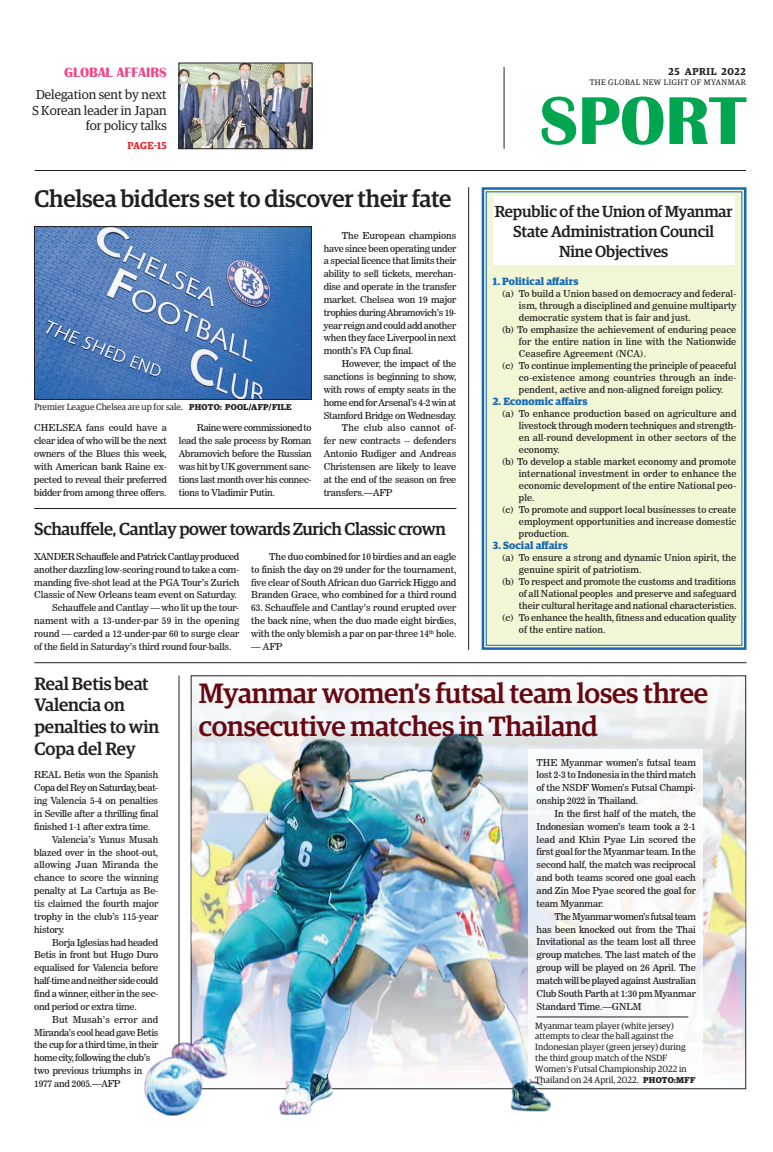
<style>
.page{position:relative;width:773px;height:1152px;background:#fff}
.page>*{position:absolute;margin:0;border:0;box-sizing:border-box;transform-origin:0 0}
.Brief_Head{font:500 28px/33.6px "Guardian Egyp";letter-spacing:-.01em;color:#670810}
.Brief_Head-2{font:500 24px "Guardian Egyp";letter-spacing:-.01em;color:#231f20}
.Brief_Head-3{font:500 18px/21.6px "Guardian Egyp";letter-spacing:-.01em;color:#231f20}
.Brief_Head-4{font:500 17.5px "Guardian Egyp";letter-spacing:-.02em;color:#231f20}
.Brief_Head-5{font:500 16px "Guardian Egyp";letter-spacing:-.01em;color:#231f20}
.t1{font:700 14px "Britannic";color:#ef488a}
.t2{font:13px/15.6px "Guardian Egyp";color:#231f20;text-align:right}
.Sub_Body{font:700 10.5px "Guardian Egyp";letter-spacing:.01em;color:#1768b4}
.t3{font:600 10px "Guardian Egyp";letter-spacing:.06em;color:#231f20}
.Spill_Style{font:600 10px "Guardian Egyp";letter-spacing:.005em;color:#ee1d23}
._2nd_Body{font:9.5px/12.9px "News 706 BT Roman C";letter-spacing:-.01em;color:#231f20;text-align:justify}
.Normal_Para{font:9.5px/12.9px "News 706 BT Roman C";letter-spacing:-.02em;color:#231f20;text-align:justify}
._2nd_Body-2{font:9.5px/12px "News 706 BT Roman C";letter-spacing:.01em;color:#231f20}
.t4{font:9px/10.8px "Guardian Egyp";color:#231f20}
.t5{font:8px "Guardian Egyp";letter-spacing:.06em;color:#231f20}
.s1{font-weight:700;font-size:8.5px}
</style>
<div class="page">
<svg style="left:541px;top:97px;width:205px;height:48px"></svg>
<hr style="left:35px;top:170px;width:711px;height:1px;background:#231f20">
<hr style="left:504px;top:67px;width:1px;height:82px;background:#231f20">
<div style="left:481px;top:187px;width:266px;height:463px;background:#f2f6d5"></div>
<div style="left:486px;top:191px;width:256px;height:455px;border:1px solid #1768b4"></div>
<div style="left:493px;top:196px;width:241px;height:68px;background:#fff"></div>
<hr style="left:468px;top:187px;width:1px;height:463px;background:#231f20">
<img style="left:36px;top:228px;width:273px;height:170px">
<div style="left:34px;top:226px;width:277px;height:174px;border:1px solid #231f20"></div>
<hr style="left:34px;top:662px;width:712px;height:1px;background:#231f20">
<img style="left:181px;top:65px;width:129px;height:82px">
<div style="left:179px;top:63px;width:133px;height:86px;border:1px solid #231f20"></div>
<img style="left:144px;top:676px;width:602px;height:441px">
<div style="left:528px;top:749px;width:174px;height:330px;background:#fff"></div>
<hr style="left:34px;top:508px;width:422px;height:1px;background:#231f20">
<hr style="left:536px;top:1017px;width:152px;height:1px;background:#231f20">
<p class="t1" style="left:64px;top:64px;width:104px">GLOBAL AFFAIRS</p>
<p class="t2" style="left:32px;top:86px;width:136px">Delegation sent by next<br>S Korean leader in Japan for policy talks</p>
<p class="Spill_Style" style="left:127px;top:138px;width:41px">PAGE-15</p>
<p class="Brief_Head-2" style="left:35px;top:181px;width:418px">Chelsea bidders set to discover their fate</p>
<p class="t4" style="left:34px;top:401px;width:259px">Premier League Chelsea are up for sale. <span class="s1">PHOTO: POOL/AFP/FILE</span></p>
<p class="Normal_Para" style="left:34px;top:422px;width:134px">CHELSEA fans could have a clear idea of who will be the next owners of the Blues this week, with American bank Raine ex&shy;pected to reveal their preferred bidder from among three offers.</p>
<p class="_2nd_Body" style="left:179px;top:422px;width:134px;text-indent:18px">Raine were commissioned to lead the sale process by Roman Abramovich before the Russian was hit by UK government sanc&shy;tions last month over his connec&shy;tions to Vladimir Putin.</p>
<p class="_2nd_Body" style="left:324px;top:229px;width:134px;text-indent:18px">The European champions have since been operating under a special licence that limits their ability to sell tickets, merchan&shy;dise and operate in the transfer market. Chelsea won 19 major trophies during Abramovich’s 19- year reign and could add another when they face Liverpool in next month’s FA Cup final.</p>
<p class="_2nd_Body" style="left:324px;top:357px;width:134px;text-indent:18px">However, the impact of the sanctions is beginning to show, with rows of empty seats in the home end for Arsenal’s 4-2 win at Stamford Bridge on Wednesday.</p>
<p class="_2nd_Body" style="left:324px;top:422px;width:134px;text-indent:18px">The club also cannot of&shy;fer new contracts -- defenders Antonio Rudiger and Andreas Christensen are likely to leave at the end of the season on free transfers.—AFP</p>
<p class="Brief_Head-4" style="left:34px;top:517px;width:413px">Schauffele, Cantlay power towards Zurich Classic crown</p>
<p class="Normal_Para" style="left:34px;top:550px;width:207px">XANDER Schauffele and Patrick Cantlay produced another dazzling low-scoring round to take a com&shy;manding five-shot lead at the PGA Tour’s Zurich Classic of New Orleans team event on Saturday.</p>
<p class="_2nd_Body" style="left:34px;top:601px;width:206px;text-indent:18px">Schauffele and Cantlay — who lit up the tour&shy;nament with a 13-under-par 59 in the opening round — carded a 12-under-par 60 to surge clear of the field in Saturday’s third round four-balls.</p>
<p class="_2nd_Body" style="left:251px;top:550px;width:206px;text-indent:18px">The duo combined for 10 birdies and an eagle to finish the day on 29 under for the tournament, five clear of South African duo Garrick Higgo and Branden Grace, who combined for a third round</p>
<p class="_2nd_Body" style="left:251px;top:601px;width:206px">63. Schauffele and Cantlay’s round erupted over the back nine, when the duo made eight birdies, with the only blemish a par on par-three 14<sup>th</sup> hole.</p>
<p class="_2nd_Body" style="left:251px;top:640px;width:32px">— AFP</p>
<p class="t3" style="left:668px;top:64px;width:79px">25 APRIL 2022</p>
<p class="t5" style="left:589px;top:76px;width:158px">THE GLOBAL NEW LIGHT OF MYANMAR</p>
<p class="Brief_Head-5" style="left:495px;top:200px;width:239px">Republic of the Union of Myanmar</p>
<p class="Brief_Head-5" style="left:513px;top:220px;width:203px">State Administration Council</p>
<p class="Brief_Head-5" style="left:559px;top:240px;width:111px">Nine Objectives</p>
<p class="Sub_Body" style="left:493px;top:273px;width:87px">1. Political affairs</p>
<p class="_2nd_Body" style="left:519px;top:287px;width:219px;line-height:12px;text-indent:-17px">(a) To build a Union based on democracy and federal&shy;ism, through a disciplined and genuine multiparty democratic system that is fair and just.</p>
<p class="_2nd_Body" style="left:519px;top:323px;width:219px;line-height:12px;text-indent:-17px">(b) To emphasize the achievement of enduring peace for the entire nation in line with the Nationwide Ceasefire Agreement (NCA).</p>
<p class="_2nd_Body" style="left:519px;top:359px;width:219px;line-height:12px;text-indent:-17px">(c) To continue implementing the principle of peaceful co-existence among countries through an inde&shy;pendent, active and non-aligned foreign policy.</p>
<p class="Sub_Body" style="left:493px;top:393px;width:96px">2. Economic affairs</p>
<p class="_2nd_Body" style="left:519px;top:407px;width:219px;line-height:12px;text-indent:-17px">(a) To enhance production based on agriculture and livestock through modern techniques and strength&shy;en all-round development in other sectors of the economy.</p>
<p class="_2nd_Body" style="left:519px;top:455px;width:219px;line-height:12px;text-indent:-17px">(b) To develop a stable market economy and promote international investment in order to enhance the economic development of the entire National peo&shy;ple.</p>
<p class="_2nd_Body" style="left:519px;top:503px;width:219px;line-height:12px;text-indent:-17px">(c) To promote and support local businesses to create employment opportunities and increase domestic production.</p>
<p class="Sub_Body" style="left:493px;top:537px;width:76px">3. Social affairs</p>
<p class="_2nd_Body-2" style="left:519px;top:551px;width:219px;text-indent:-17px">(a) To ensure a strong and dynamic Union spirit, the genuine spirit of patriotism.</p>
<p class="_2nd_Body" style="left:519px;top:575px;width:219px;line-height:12px;text-indent:-17px">(b) To respect and promote the customs and traditions of all National peoples and preserve and safeguard their cultural heritage and national characteristics.</p>
<p class="_2nd_Body" style="left:519px;top:611px;width:219px;line-height:12px;text-indent:-17px">(c) To enhance the health, fitness and education quality of the entire nation.</p>
<p class="Brief_Head-3" style="left:35px;top:671px;width:126px">Real Betis beat<br>Valencia on penalties to win<br>Copa del Rey</p>
<p class="Brief_Head" style="left:199px;top:674px;width:511px">Myanmar women’s futsal team loses three consecutive matches in Thailand</p>
<p class="_2nd_Body" style="left:536px;top:756px;width:161px">THE Myanmar women’s futsal team lost 2-3 to Indonesia in the third match of the NSDF Women’s Futsal Champi&shy;onship 2022 in Thailand.</p>
<p class="_2nd_Body" style="left:536px;top:807px;width:161px;text-indent:18px">In the first half of the match, the Indonesian women’s team took a 2-1 lead and Khin Pyae Lin scored the first goal for the Myanmar team. In the second half, the match was reciprocal and both teams scored one goal each and Zin Moe Pyae scored the goal for team Myanmar.</p>
<p class="_2nd_Body" style="left:536px;top:910px;width:161px;text-indent:18px">The Myanmar women’s futsal team has been knocked out from the Thai Invitational as the team lost all three group matches. The last match of the group will be played on 26 April. The match will be played against Australian Club South Parth at 1:30 pm Myanmar Standard Time.—GNLM</p>
<p class="Normal_Para" style="left:34px;top:769px;width:126px">REAL Betis won the Spanish Copa del Rey on Saturday, beat&shy;ing Valencia 5-4 on penalties in Seville after a thrilling final finished 1-1 after extra time.</p>
<p class="_2nd_Body" style="left:34px;top:833px;width:126px;text-indent:18px">Valencia’s Yunus Musah blazed over in the shoot-out, allowing Juan Miranda the chance to score the winning penalty at La Cartuja as Be&shy;tis claimed the fourth major trophy in the club’s 115-year history.</p>
<p class="_2nd_Body" style="left:34px;top:936px;width:126px;text-indent:18px">Borja Iglesias had headed Betis in front but Hugo Duro equalised for Valencia before half-time and neither side could find a winner, either in the sec&shy;ond period or extra time.</p>
<p class="_2nd_Body" style="left:34px;top:1013px;width:126px;text-align:left;text-indent:18px">But Musah’s error and<br>Miranda’s cool head gave Betis the cup for a third time, in their home city, following the club’s two previous triumphs in<br>1977 and 2005.—AFP</p>
<p class="t4" style="left:535px;top:1020px;width:162px">Myanmar team player (white jersey) attempts to clear the ball against the Indonesian player (green jersey) during the third group match of the NSDF Women’s Futsal Championship 2022 in Thailand on 24 April, 2022. <span class="s1">PHOTO:MFF</span></p>
</div>
